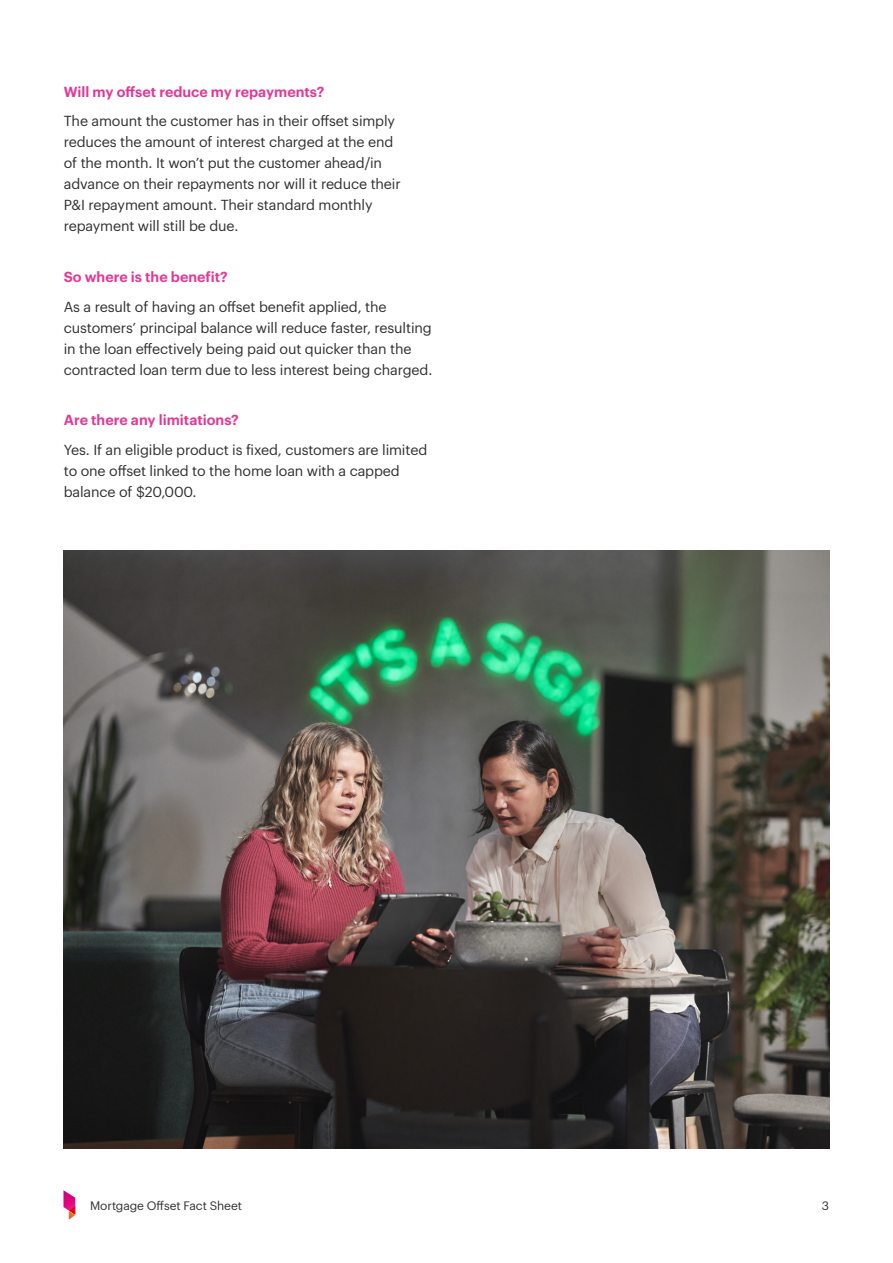
<style>
.page{position:relative;width:893px;height:1263px;background:#fff}
.page>*{position:absolute;margin:0;border:0;box-sizing:border-box;transform-origin:0 0}
.BA21_body{font:14.25px/21px "Graphik";letter-spacing:-.01em;color:#312f30}
.BA21_subhead_1_-_pink_semibold{font:600 14.25px "Graphik";color:#e43796}
.t1{font:12px "Graphik";letter-spacing:-.01em;color:#312f30}
</style>
<div class="page">
<svg style="left:63px;top:1190px;width:12px;height:30px"></svg>
<img style="left:64px;top:551px;width:765px;height:597px">
<h1 class="BA21_subhead_1_-_pink_semibold" style="left:64px;top:81px;width:262px">Will my offset reduce my repayments?</h1>
<p class="BA21_body" style="left:64px;top:109px;width:338px">The amount the customer has in their offset simply reduces the amount of interest charged at the end of the month. It won’t put the customer ahead/in advance on their repayments nor will it reduce their P&amp;I repayment amount. Their standard monthly repayment will still be due.</p>
<h1 class="BA21_subhead_1_-_pink_semibold" style="left:64px;top:266px;width:165px">So where is the benefit?</h1>
<p class="BA21_body" style="left:64px;top:295px;width:370px">As a result of having an offset benefit applied, the customers’ principal balance will reduce faster, resulting in the loan effectively being paid out quicker than the contracted loan term due to less interest being charged.</p>
<h1 class="BA21_subhead_1_-_pink_semibold" style="left:64px;top:409px;width:177px">Are there any limitations?</h1>
<p class="BA21_body" style="left:64px;top:438px;width:365px">Yes. If an eligible product is fixed, customers are limited to one offset linked to the home loan with a capped balance of $20,000.</p>
<p class="t1" style="left:90px;top:1196px;width:153px">Mortgage Offset Fact Sheet</p>
<p class="t1" style="left:822px;top:1196px;width:9px">3</p>
</div>
